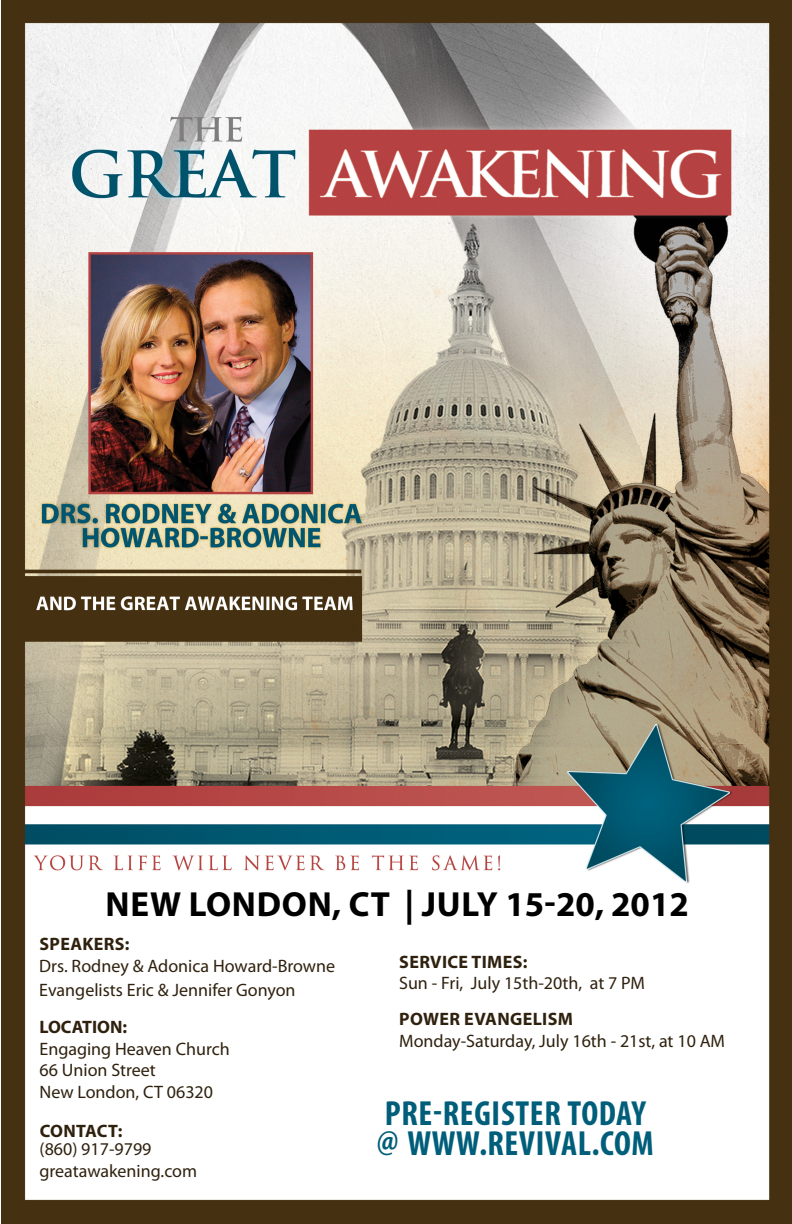
<style>
.page{position:relative;width:792px;height:1224px;background:#fff}
.page>*{position:absolute;margin:0;border:0;box-sizing:border-box;transform-origin:0 0}
.t1{font:700 condensed 35px/30px "Myriad Pro";letter-spacing:.02em;color:#005e7a}
.t2{font:700 35px "Myriad Pro";letter-spacing:.02em;color:#000}
.t3{font:18px/21.6px "Myriad Pro";color:#2f210e}
.t4{font:700 18px "Myriad Pro";letter-spacing:.02em;color:#2f210e}
</style>
<div class="page">
<img style="left:1px;top:0;width:791px;height:1224px">
<h1 class="t2" style="left:106px;top:882px;width:585px">NEW LONDON, CT | JULY 15-20, 2012</h1>
<p class="t4" style="left:39px;top:933px;width:92px">SPEAKERS:</p>
<p class="t3" style="left:39px;top:954px;width:297px;line-height:24px">Drs. Rodney &amp; Adonica Howard-Browne<br>Evangelists Eric &amp; Jennifer Gonyon</p>
<p class="t4" style="left:40px;top:1015px;width:89px">LOCATION:</p>
<p class="t3" style="left:40px;top:1038px;width:192px">Engaging Heaven Church<br>66 Union Street<br>New London, CT 06320</p>
<p class="t4" style="left:40px;top:1120px;width:84px">CONTACT:</p>
<p class="t3" style="left:40px;top:1138px;width:159px">(860) 917-9799 greatawakening.com</p>
<p class="t4" style="left:399px;top:950px;width:130px">SERVICE TIMES:</p>
<p class="t3" style="left:399px;top:972px;width:247px">Sun - Fri, July 15th-20th, at 7 PM</p>
<p class="t4" style="left:399px;top:1007px;width:175px">POWER EVANGELISM</p>
<p class="t3" style="left:399px;top:1029px;width:327px">Monday-Saturday, July 16th - 21st, at 10 AM</p>
<h1 class="t1" style="left:377px;top:1098px;width:279px">PRE-REGISTER TODAY @ WWW.REVIVAL.COM</h1>
</div>
